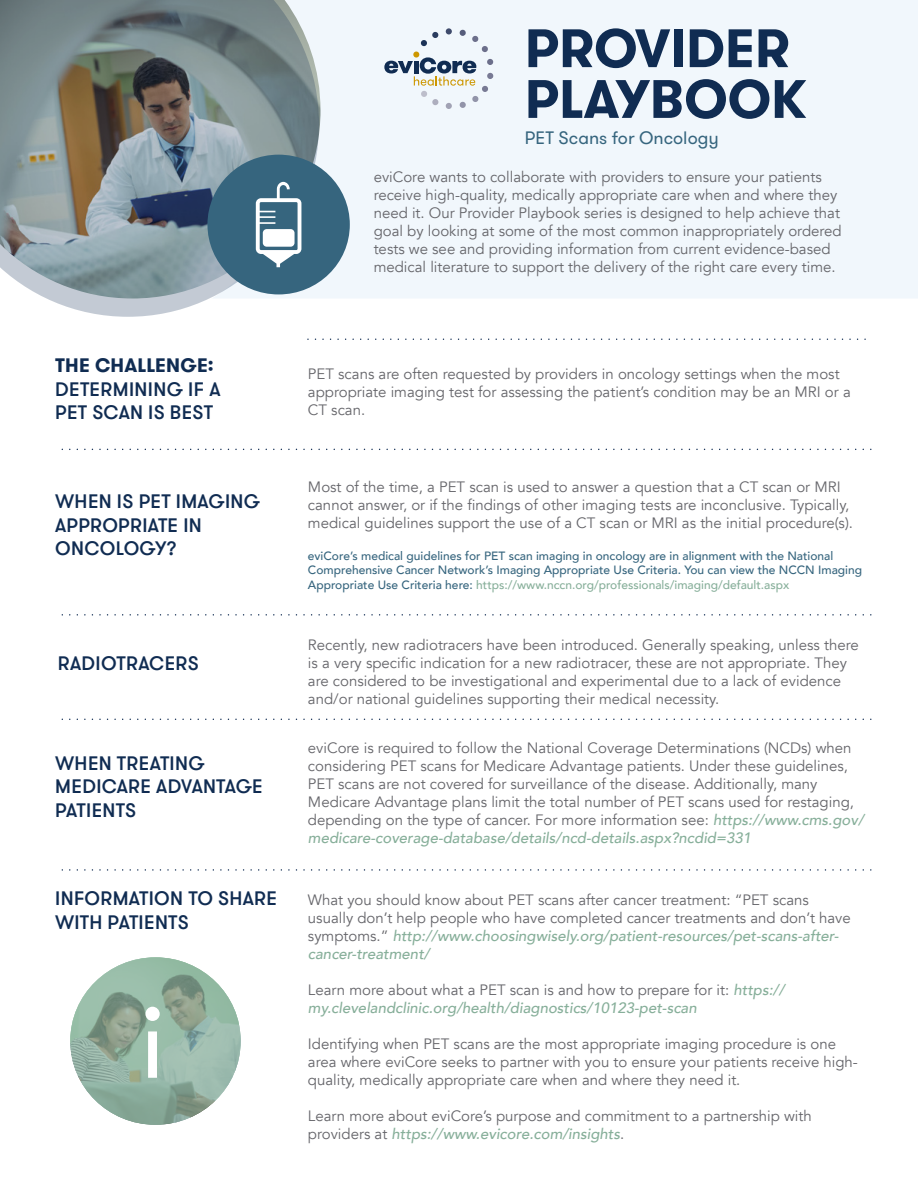
<style>
.page{position:relative;width:918px;height:1188px;background:#fff}
.page>*{position:absolute;margin:0;border:0;box-sizing:border-box;transform-origin:0 0}
.t1{font:102px "GT Walsheim Pro";color:#fff}
.t2{font:700 54px/50.7px "GT Walsheim Pro";color:#102c52}
.t3{font:500 19.5px/23.4px "GT Walsheim Pro";letter-spacing:.015em;color:#102c52}
.t4{font:700 19.5px "GT Walsheim Pro";letter-spacing:.01em;color:#102c52}
.t5{font:18px "GT Walsheim Pro";color:#36657e}
.t6{font:15px/18px "Avenir";color:#65656a}
.t7{font:italic 500 15px/18px "Avenir";color:#87af9a}
.t8{font:500 12px/14.4px "Avenir";color:#36657e}
.s1{color:#87af9a}
.s2{font-weight:500;font-style:italic;color:#87af9a}
.s3{font-weight:400;font-style:normal;color:#65656a}
</style>
<div class="page">
<div style="left:321px;top:0;width:597px;height:298px;background:#f1f7fc"></div>
<svg style="left:384px;top:28px;width:110px;height:81px"></svg>
<svg style="left:62px;top:449px;width:801px;height:1px"></svg>
<svg style="left:62px;top:614px;width:801px;height:2px"></svg>
<svg style="left:62px;top:719px;width:801px;height:1px"></svg>
<svg style="left:62px;top:869px;width:801px;height:2px"></svg>
<svg style="left:316px;top:338px;width:550px;height:2px"></svg>
<svg style="left:0;top:0;width:319px;height:317px;background:#899395"></svg>
<div style="left:207px;top:155px;width:143px;height:139px;background:#36657e;border-radius:50%"></div>
<svg style="left:256px;top:182px;width:45px;height:85px"></svg>
<div style="left:263px;top:229px;width:32px;height:18px;background:#fff;border-radius:4px"></div>
<svg style="left:70px;top:957px;width:171px;height:168px;background:#91b09f"></svg>
<h2 class="t2" style="left:525px;top:23px;width:283px">PROVIDER<br>PLAYBOOK</h2>
<p class="t5" style="left:525px;top:127px;width:195px">PET Scans for Oncology</p>
<p class="t6" style="left:374px;top:168px;width:470px">eviCore wants to collaborate with providers to ensure your patients receive high-quality, medically appropriate care when and where they need it. Our Provider Playbook series is designed to help achieve that goal by looking at some of the most common inappropriately ordered tests we see and providing information from current evidence-based medical literature to support the delivery of the right care every time.</p>
<h3 class="t4" style="left:55px;top:353px;width:160px">THE CHALLENGE:</h3>
<h3 class="t3" style="left:55px;top:378px;width:167px">DETERMINING IF A<br>PET SCAN IS BEST</h3>
<h3 class="t3" style="left:55px;top:490px;width:206px">WHEN IS PET IMAGING<br>APPROPRIATE IN<br>ONCOLOGY?</h3>
<h3 class="t3" style="left:58px;top:652px;width:142px">RADIOTRACERS</h3>
<h3 class="t3" style="left:55px;top:752px;width:209px">WHEN TREATING<br>MEDICARE ADVANTAGE<br>PATIENTS</h3>
<h3 class="t3" style="left:55px;top:887px;width:223px">INFORMATION TO SHARE<br>WITH PATIENTS</h3>
<h1 class="t1" style="left:140px;top:978px;width:26px">i</h1>
<p class="t6" style="left:308px;top:365px;width:544px">PET scans are often requested by providers in oncology settings when the most appropriate imaging test for assessing the patient’s condition may be an MRI or a<br>CT scan.</p>
<p class="t6" style="left:308px;top:478px;width:547px">Most of the time, a PET scan is used to answer a question that a CT scan or MRI cannot answer, or if the findings of other imaging tests are inconclusive. Typically, medical guidelines support the use of a CT scan or MRI as the initial procedure(s).</p>
<p class="t8" style="left:308px;top:548px;width:556px">eviCore’s medical guidelines for PET scan imaging in oncology are in alignment with the National<br>Comprehensive Cancer Network’s Imaging Appropriate Use Criteria. You can view the NCCN Imaging<br>Appropriate Use Criteria here: <span class="s1">https://www.nccn.org/professionals/imaging/default.aspx</span></p>
<p class="t6" style="left:308px;top:636px;width:552px">Recently, new radiotracers have been introduced. Generally speaking, unless there is a very specific indication for a new radiotracer, these are not appropriate. They are considered to be investigational and experimental due to a lack of evidence and/or national guidelines supporting their medical necessity.</p>
<p class="t6" style="left:308px;top:739px;width:557px">eviCore is required to follow the National Coverage Determinations (NCDs) when considering PET scans for Medicare Advantage patients. Under these guidelines, PET scans are not covered for surveillance of the disease. Additionally, many Medicare Advantage plans limit the total number of PET scans used for restaging, depending on the type of cancer. For more information see: <span class="s2">https://www.cms.gov/ medicare-coverage-database/details/ncd-details.aspx?ncdid=331</span></p>
<p class="t6" style="left:308px;top:891px;width:544px">What you should know about PET scans after cancer treatment: “PET scans usually don’t help people who have completed cancer treatments and don’t have symptoms.” <span class="s2">http://www.choosingwisely.org/patient-resources/pet-scans-after&shy;cancer-treatment/</span></p>
<p class="t7" style="left:308px;top:981px;width:478px"><span class="s3">Learn more about what a PET scan is and how to prepare for it:</span> https:// my.clevelandclinic.org/health/diagnostics/10123-pet-scan</p>
<p class="t6" style="left:308px;top:1035px;width:551px">Identifying when PET scans are the most appropriate imaging procedure is one area where eviCore seeks to partner with you to ensure your patients receive high&shy;quality, medically appropriate care when and where they need it.</p>
<p class="t6" style="left:308px;top:1107px;width:505px">Learn more about eviCore’s purpose and commitment to a partnership with providers at <span class="s2">https://www.evicore.com/insights</span>.</p>
</div>
